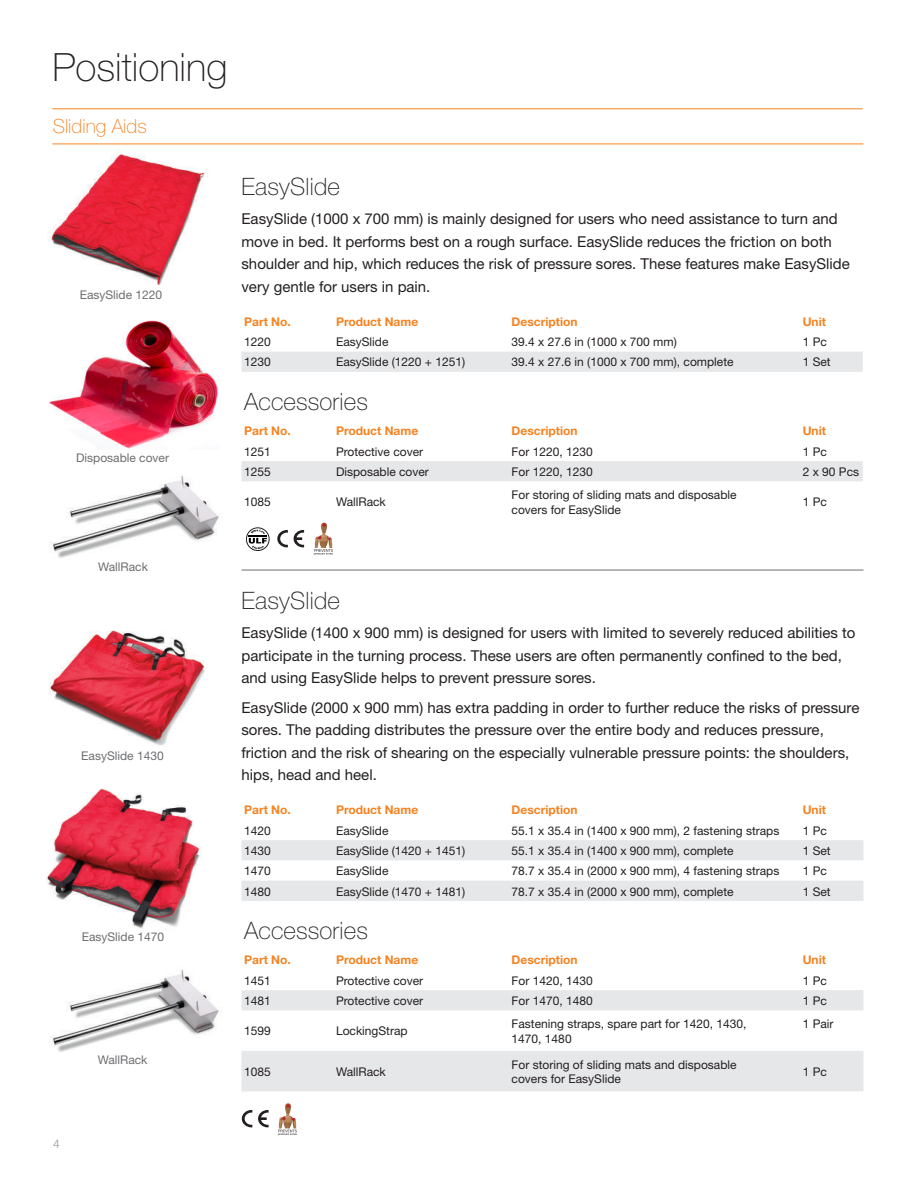
<style>
.page{position:relative;width:917px;height:1189px;background:#fff}
.page>*{position:absolute;margin:0;border:0;box-sizing:border-box;transform-origin:0 0}
.t1{font:100 39px "Helvetica Neue";color:#231f20}
.t2{font:100 24px "Helvetica Neue";letter-spacing:.01em;color:#231f20}
.t3{font:100 19.5px "Helvetica Neue";color:#f58220}
.t4{font:15px/22.5px "Helvetica Neue";color:#231f20}
.t5{font:12px/14.4px "Helvetica Neue";color:#231f20}
.t6{font:700 12px "Helvetica Neue";color:#f58220}
.t7{font:12px "Helvetica Neue";color:#6d6e71}
.t8{font:300 12px "Helvetica Neue";color:#939598}
</style>
<div class="page">
<hr style="left:52px;top:144px;width:811px;height:1px;background:#f58220">
<hr style="left:52px;top:108px;width:810px;height:1px;background:#f58220">
<img style="left:49px;top:969px;width:170px;height:83px">
<img style="left:49px;top:475px;width:170px;height:83px">
<svg style="left:241px;top:840px;width:622px;height:251px"></svg>
<img style="left:49px;top:320px;width:170px;height:129px">
<img style="left:48px;top:154px;width:157px;height:130px">
<img style="left:49px;top:630px;width:156px;height:116px">
<img style="left:46px;top:788px;width:156px;height:141px">
<svg style="left:241px;top:352px;width:621px;height:129px"></svg>
<hr style="left:241px;top:570px;width:622px;height:1px;background:#6d6e71">
<svg style="left:258px;top:1110px;width:10px;height:17px"></svg>
<svg style="left:242px;top:1110px;width:10px;height:17px"></svg>
<svg style="left:278px;top:1129px;width:19px;height:6px"></svg>
<img style="left:279px;top:1103px;width:17px;height:25px">
<div style="left:246px;top:527px;width:23px;height:24px;border:1px solid #231f20;border-radius:50%"></div>
<svg style="left:249px;top:529px;width:18px;height:20px"></svg>
<svg style="left:277px;top:530px;width:27px;height:17px"></svg>
<svg style="left:314px;top:549px;width:19px;height:6px"></svg>
<img style="left:315px;top:522px;width:17px;height:26px">
<h1 class="t1" style="left:52px;top:52px;width:176px">Positioning</h1>
<h3 class="t3" style="left:53px;top:119px;width:96px">Sliding Aids</h3>
<p class="t7" style="left:80px;top:290px;width:84px">EasySlide 1220</p>
<p class="t7" style="left:76px;top:453px;width:94px">Disposable cover</p>
<h2 class="t2" style="left:241px;top:177px;width:100px">EasySlide</h2>
<p class="t4" style="left:241px;top:209px;width:610px">EasySlide (1000 x 700 mm) is mainly designed for users who need assistance to turn and move in bed. It performs best on a rough surface. EasySlide reduces the friction on both shoulder and hip, which reduces the risk of pressure sores. These features make EasySlide very gentle for users in pain.</p>
<p class="t6" style="left:244px;top:317px;width:48px">Part No.</p>
<p class="t6" style="left:336px;top:317px;width:84px">Product Name</p>
<p class="t6" style="left:511px;top:317px;width:67px">Description</p>
<p class="t6" style="left:802px;top:317px;width:25px">Unit</p>
<p class="t5" style="left:244px;top:336px;width:28px">1220</p>
<p class="t5" style="left:336px;top:336px;width:54px">EasySlide</p>
<p class="t5" style="left:511px;top:336px;width:167px">39.4 x 27.6 in (1000 x 700 mm)</p>
<p class="t5" style="left:802px;top:336px;width:26px">1 Pc</p>
<p class="t5" style="left:244px;top:356px;width:28px">1230</p>
<p class="t5" style="left:336px;top:356px;width:131px">EasySlide (1220 + 1251)</p>
<p class="t5" style="left:511px;top:356px;width:223px">39.4 x 27.6 in (1000 x 700 mm), complete</p>
<p class="t5" style="left:802px;top:356px;width:30px">1 Set</p>
<h2 class="t2" style="left:244px;top:392px;width:125px">Accessories</h2>
<p class="t6" style="left:244px;top:427px;width:48px">Part No.</p>
<p class="t6" style="left:336px;top:427px;width:84px">Product Name</p>
<p class="t6" style="left:511px;top:427px;width:67px">Description</p>
<p class="t6" style="left:802px;top:427px;width:25px">Unit</p>
<p class="t5" style="left:244px;top:445px;width:28px">1251</p>
<p class="t5" style="left:336px;top:445px;width:89px">Protective cover</p>
<p class="t5" style="left:511px;top:445px;width:83px">For 1220, 1230</p>
<p class="t5" style="left:802px;top:445px;width:26px">1 Pc</p>
<p class="t5" style="left:244px;top:466px;width:28px">1255</p>
<p class="t5" style="left:336px;top:466px;width:94px">Disposable cover</p>
<p class="t5" style="left:511px;top:466px;width:83px">For 1220, 1230</p>
<p class="t5" style="left:802px;top:466px;width:58px">2 x 90 Pcs</p>
<p class="t5" style="left:244px;top:496px;width:28px">1085</p>
<p class="t5" style="left:336px;top:496px;width:51px">WallRack</p>
<p class="t5" style="left:511px;top:489px;width:226px">For storing of sliding mats and disposable covers for EasySlide</p>
<p class="t5" style="left:802px;top:496px;width:26px">1 Pc</p>
<p class="t7" style="left:98px;top:562px;width:51px">WallRack</p>
<p class="t7" style="left:81px;top:751px;width:84px">EasySlide 1430</p>
<p class="t7" style="left:82px;top:932px;width:84px">EasySlide 1470</p>
<p class="t7" style="left:98px;top:1055px;width:51px">WallRack</p>
<h2 class="t2" style="left:241px;top:591px;width:100px">EasySlide</h2>
<p class="t4" style="left:241px;top:623px;width:615px">EasySlide (1400 x 900 mm) is designed for users with limited to severely reduced abilities to participate in the turning process. These users are often permanently confined to the bed, and using EasySlide helps to prevent pressure sores.</p>
<p class="t4" style="left:241px;top:697px;width:619px">EasySlide (2000 x 900 mm) has extra padding in order to further reduce the risks of pressure sores. The padding distributes the pressure over the entire body and reduces pressure, friction and the risk of shearing on the especially vulnerable pressure points: the shoulders, hips, head and heel.</p>
<p class="t6" style="left:244px;top:806px;width:48px">Part No.</p>
<p class="t6" style="left:336px;top:806px;width:84px">Product Name</p>
<p class="t6" style="left:511px;top:806px;width:67px">Description</p>
<p class="t6" style="left:802px;top:806px;width:25px">Unit</p>
<p class="t5" style="left:244px;top:824px;width:28px">1420</p>
<p class="t5" style="left:336px;top:824px;width:54px">EasySlide</p>
<p class="t5" style="left:511px;top:824px;width:269px">55.1 x 35.4 in (1400 x 900 mm), 2 fastening straps</p>
<p class="t5" style="left:802px;top:824px;width:26px">1 Pc</p>
<p class="t5" style="left:244px;top:845px;width:28px">1430</p>
<p class="t5" style="left:336px;top:845px;width:131px">EasySlide (1420 + 1451)</p>
<p class="t5" style="left:511px;top:845px;width:223px">55.1 x 35.4 in (1400 x 900 mm), complete</p>
<p class="t5" style="left:802px;top:845px;width:30px">1 Set</p>
<p class="t5" style="left:244px;top:865px;width:28px">1470</p>
<p class="t5" style="left:336px;top:865px;width:54px">EasySlide</p>
<p class="t5" style="left:511px;top:865px;width:269px">78.7 x 35.4 in (2000 x 900 mm), 4 fastening straps</p>
<p class="t5" style="left:802px;top:865px;width:26px">1 Pc</p>
<p class="t5" style="left:244px;top:885px;width:28px">1480</p>
<p class="t5" style="left:336px;top:885px;width:131px">EasySlide (1470 + 1481)</p>
<p class="t5" style="left:511px;top:885px;width:223px">78.7 x 35.4 in (2000 x 900 mm), complete</p>
<p class="t5" style="left:802px;top:885px;width:30px">1 Set</p>
<h2 class="t2" style="left:244px;top:921px;width:125px">Accessories</h2>
<p class="t6" style="left:244px;top:956px;width:48px">Part No.</p>
<p class="t6" style="left:336px;top:956px;width:84px">Product Name</p>
<p class="t6" style="left:511px;top:956px;width:67px">Description</p>
<p class="t6" style="left:802px;top:956px;width:25px">Unit</p>
<p class="t5" style="left:244px;top:974px;width:28px">1451</p>
<p class="t5" style="left:336px;top:974px;width:89px">Protective cover</p>
<p class="t5" style="left:511px;top:974px;width:83px">For 1420, 1430</p>
<p class="t5" style="left:802px;top:974px;width:26px">1 Pc</p>
<p class="t5" style="left:244px;top:995px;width:28px">1481</p>
<p class="t5" style="left:336px;top:995px;width:89px">Protective cover</p>
<p class="t5" style="left:511px;top:995px;width:83px">For 1470, 1480</p>
<p class="t5" style="left:802px;top:995px;width:26px">1 Pc</p>
<p class="t5" style="left:244px;top:1025px;width:28px">1599</p>
<p class="t5" style="left:336px;top:1025px;width:73px">LockingStrap</p>
<p class="t5" style="left:511px;top:1018px;width:236px">Fastening straps, spare part for 1420, 1430,<br>1470, 1480</p>
<p class="t5" style="left:802px;top:1018px;width:32px">1 Pair</p>
<p class="t5" style="left:244px;top:1065px;width:28px">1085</p>
<p class="t5" style="left:336px;top:1065px;width:51px">WallRack</p>
<p class="t5" style="left:511px;top:1058px;width:226px">For storing of sliding mats and disposable covers for EasySlide</p>
<p class="t5" style="left:802px;top:1065px;width:26px">1 Pc</p>
<p class="t8" style="left:53px;top:1137px;width:8px">4</p>
</div>
